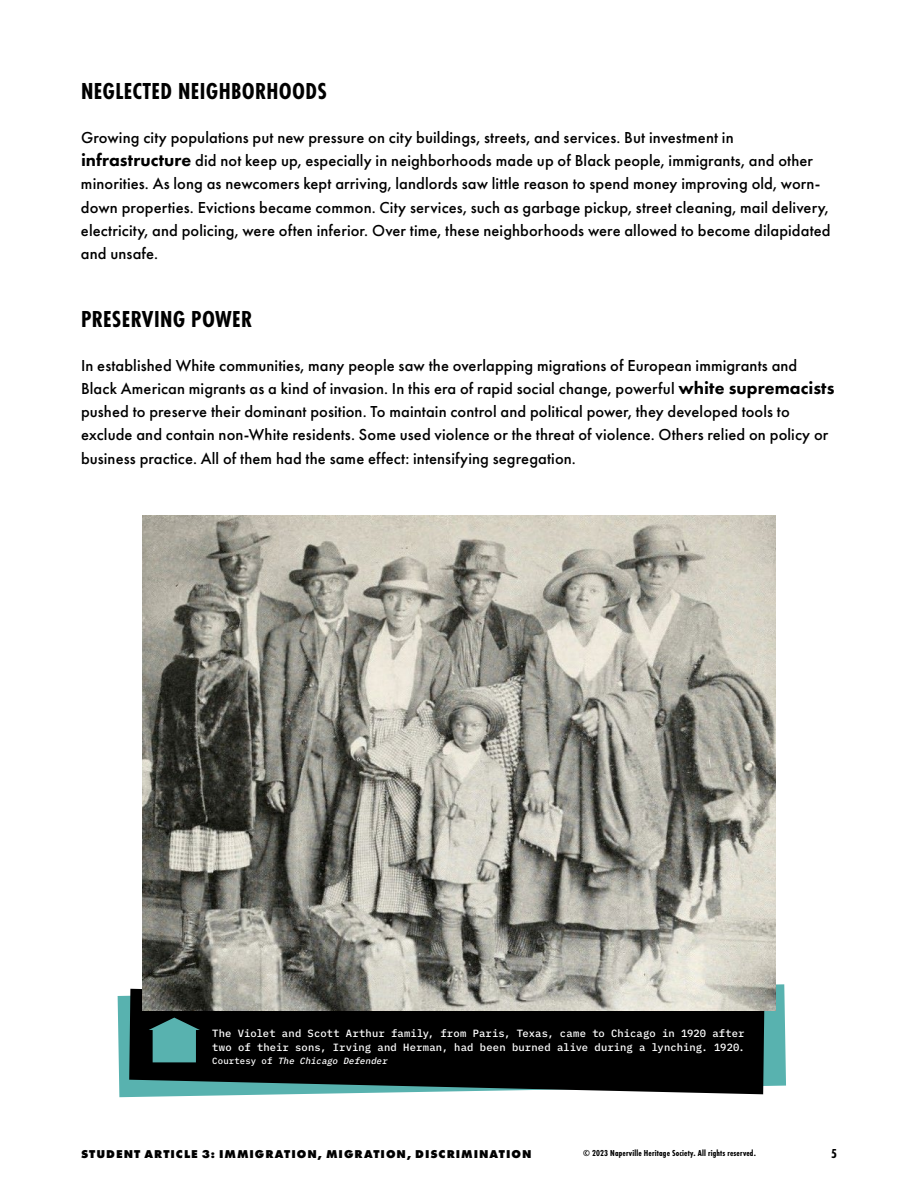
<style>
.page{position:relative;width:918px;height:1188px;background:#fff}
.page>*{position:absolute;margin:0;border:0;box-sizing:border-box;transform-origin:0 0}
.t1{font:700 24px "Futura PT Cond";letter-spacing:.015em;color:#000}
.t2{font:500 16.5px/23.2px "Futura PT";letter-spacing:.005em;color:#000}
.t3{font:700 13.5px "Futura PT Cond";color:#000}
.t4{font:800 11.85px "Futura PT";letter-spacing:.08em;color:#000}
.t5{font:500 10.5px/13.5px "IBM Plex Mono";letter-spacing:.015em;color:#fff}
.t6{font:700 9px "Futura PT Cond";letter-spacing:.02em;color:#000}
.t7{font:italic 500 9px "IBM Plex Mono";color:#fff}
.s1{font-weight:800;font-size:18px}
.s2{font-style:normal}
</style>
<div class="page">
<svg style="left:118px;top:984px;width:668px;height:113px;fill:#58b2af"></svg>
<svg style="left:129px;top:989px;width:635px;height:105px;fill:#000"></svg>
<img style="left:143px;top:515px;width:632px;height:496px">
<svg style="left:149px;top:1018px;width:51px;height:44px"></svg>
<h1 class="t1" style="left:81px;top:77px;width:247px">NEGLECTED NEIGHBORHOODS</h1>
<p class="t2" style="left:81px;top:126px;width:751px">Growing city populations put new pressure on city buildings, streets, and services. But investment in <span class="s1">infrastructure</span> did not keep up, especially in neighborhoods made up of Black people, immigrants, and other minorities. As long as newcomers kept arriving, landlords saw little reason to spend money improving old, worn&shy;down properties. Evictions became common. City services, such as garbage pickup, street cleaning, mail delivery, electricity, and policing, were often inferior. Over time, these neighborhoods were allowed to become dilapidated and unsafe.</p>
<h1 class="t1" style="left:81px;top:305px;width:173px">PRESERVING POWER</h1>
<p class="t2" style="left:81px;top:353px;width:755px">In established White communities, many people saw the overlapping migrations of European immigrants and Black American migrants as a kind of invasion. In this era of rapid social change, powerful <span class="s1">white supremacists </span>pushed to preserve their dominant position. To maintain control and political power, they developed tools to exclude and contain non-White residents. Some used violence or the threat of violence. Others relied on policy or business practice. All of them had the same effect: intensifying segregation.</p>
<p class="t5" style="left:212px;top:1026px;width:534px">The Violet and Scott Arthur family, from Paris, Texas, came to Chicago in 1920 after two of their sons, Irving and Herman, had been burned alive during a lynching. 1920.</p>
<p class="t7" style="left:212px;top:1054px;width:179px"><span class="s2">C o u r t e s y o f</span> The Chicago Defender</p>
<p class="t4" style="left:81px;top:1146px;width:452px">STUDENT ARTICLE 3: IMMIGRATION, MIGRATION, DISCRIMINATION</p>
<p class="t6" style="left:583px;top:1148px;width:174px">© 2023 Naperville Heritage Society. All rights reserved.</p>
<p class="t3" style="left:831px;top:1146px;width:7px">5</p>
</div>
